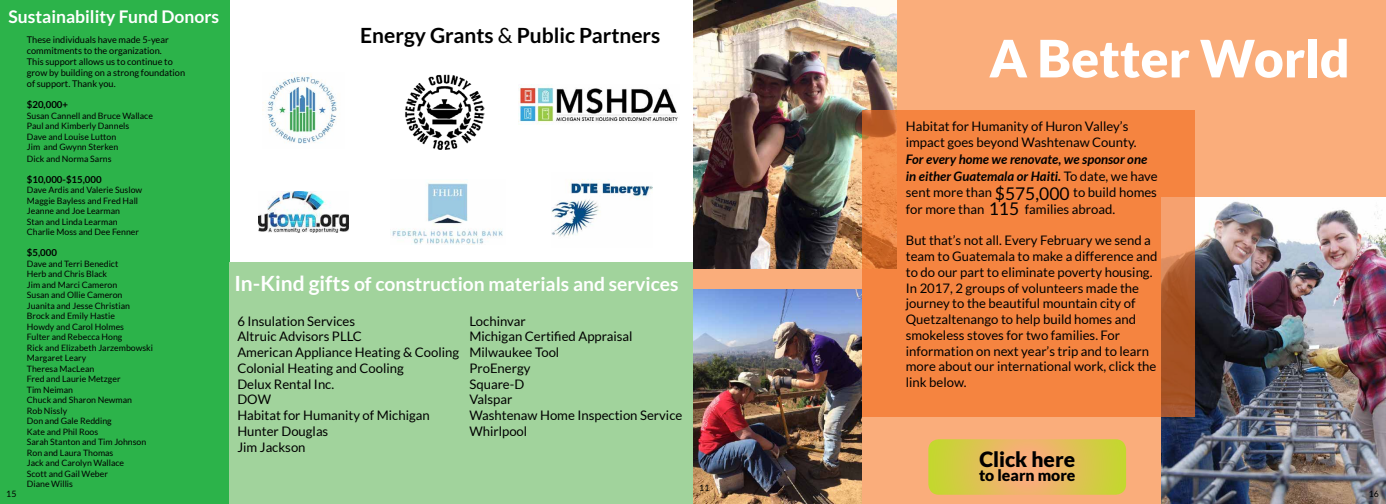
<style>
.page{position:relative;width:1386px;height:504px;background:#fff}
.page>*{position:absolute;margin:0;border:0;box-sizing:border-box;transform-origin:0 0}
.t1{font:900 51.62px "Lato";color:#fff}
.t2{font:700 21px "Lato";color:#000}
.t3{font:900 21px "Lato";color:#000}
.t4{font:700 19.25px "Lato";color:#fff}
.t5{font:700 17.5px "Lato";color:#fff}
.t6{font:17.5px "Lato";color:#000}
.t7{font:900 15.75px "Lato";color:#000}
.t8{font:13.12px/15.8px "Lato";color:#000}
.t9{font:italic 700 13.12px/16.6px "Lato";color:#000}
.t10{font:700 9.62px "Lato";color:#000}
.t11{font:9.19px/11px "Lato";color:#000}
.t12{font:8.75px/10.5px "Lato";color:#000}
.s1{font-weight:400}
.s2{font-weight:400;font-style:normal}
.s3{font-size:21px}
</style>
<div class="page">
<div style="left:0;top:0;width:229px;height:504px;background:#2cb34a"></div>
<div style="left:229px;top:263px;width:464px;height:241px;background:#a1d39c"></div>
<img style="left:259px;top:191px;width:90px;height:42px">
<img style="left:552px;top:179px;width:101px;height:58px">
<img style="left:392px;top:181px;width:111px;height:64px">
<img style="left:405px;top:74px;width:80px;height:76px">
<img style="left:267px;top:75px;width:70px;height:69px">
<img style="left:518px;top:85px;width:160px;height:40px">
<div style="left:693px;top:0;width:693px;height:504px;background:#faad7b"></div>
<img style="left:693px;top:0;width:204px;height:268px">
<img style="left:693px;top:289px;width:169px;height:215px">
<img style="left:1162px;top:198px;width:224px;height:306px">
<svg style="left:862px;top:110px;width:332px;height:306px;background:#ef813f"></svg>
<svg style="left:928px;top:439px;width:198px;height:56px"></svg>
<h3 class="t5" style="left:9px;top:7px;width:212px">Sustainability Fund Donors</h3>
<h2 class="t2" style="left:360px;top:24px;width:302px">Energy Grants <span class="s1">&amp;</span> Public Partners</h2>
<p class="t11" style="left:27px;top:34px;width:160px">These individuals have made 5-year commitments to the organization.<br>This support allows us to continue to grow by building on a strong foundation of support. Thank you.</p>
<p class="t10" style="left:27px;top:99px;width:43px">$20,000+</p>
<p class="t12" style="left:27px;top:110px;width:128px">Susan Cannell and Bruce Wallace<br>Paul and Kimberly Dannels<br>Dave and Louise Lutton<br>Jim and Gwynn Sterken</p>
<p class="t12" style="left:27px;top:153px;width:86px">Dick and Norma Sarns</p>
<p class="t10" style="left:27px;top:174px;width:76px">$10,000-$15,000</p>
<p class="t12" style="left:27px;top:185px;width:117px">Dave Ardis and Valerie Suslow<br>Maggie Bayless and Fred Hall<br>Jeanne and Joe Learman<br>Stan and Linda Learman<br>Charlie Moss and Dee Fenner</p>
<p class="t10" style="left:27px;top:247px;width:32px">$5,000</p>
<p class="t12" style="left:27px;top:258px;width:128px">Dave and Terri Benedict<br>Herb and Chris Black<br>Jim and Marci Cameron<br>Susan and Ollie Cameron<br>Juanita and Jesse Christian<br>Brock and Emily Hastie<br>Howdy and Carol Holmes<br>Fulter and Rebecca Hong<br>Rick and Elizabeth Jarzembowski<br>Margaret Leary<br>Theresa MacLean<br>Fred and Laurie Metzger<br>Tim Neiman<br>Chuck and Sharon Newman<br>Rob Nissly<br>Don and Gale Redding<br>Kate and Phil Roos<br>Sarah Stanton and Tim Johnson<br>Ron and Laura Thomas<br>Jack and Carolyn Wallace<br>Scott and Gail Weber<br>Diane Willis</p>
<h1 class="t1" style="left:989px;top:28px;width:362px">A Better World</h1>
<p class="t8" style="left:906px;top:118px;width:232px;line-height:16.6px">Habitat for Humanity of Huron Valley’s impact goes beyond Washtenaw County.</p>
<p class="t9" style="left:906px;top:151px;width:253px">For every home we renovate, we sponsor one in either Guatemala or Haiti. <span class="s2">To date, we have sent more than</span></p>
<h3 class="t6" style="left:995px;top:184px;width:76px">$575,000</h3>
<p class="t8" style="left:1073px;top:185px;width:85px">to build homes</p>
<h3 class="t6" style="left:989px;top:199px;width:32px">115</h3>
<p class="t8" style="left:906px;top:201px;width:80px">for more than</p>
<p class="t8" style="left:1025px;top:201px;width:92px">families abroad.</p>
<p class="t8" style="left:906px;top:233px;width:253px">But that’s not all. Every February we send a team to Guatemala to make a difference and to do our part to eliminate poverty housing.<br>In 2017, 2 groups of volunteers made the journey to the beautiful mountain city of Quetzaltenango to help build homes and smokeless stoves for two families. For information on next year’s trip and to learn more about our international work, click the link below.</p>
<h3 class="t4" style="left:234px;top:273px;width:446px"><span class="s3">In-Kind gifts</span> of construction materials and services</h3>
<p class="t8" style="left:237px;top:313px;width:223px">6 Insulation Services<br>Altruic Advisors PLLC<br>American Appliance Heating &amp; Cooling<br>Colonial Heating and Cooling<br>Delux Rental Inc.<br>DOW<br>Habitat for Humanity of Michigan<br>Hunter Douglas<br>Jim Jackson</p>
<p class="t8" style="left:469px;top:313px;width:214px">Lochinvar<br>Michigan Certified Appraisal<br>Milwaukee Tool<br>ProEnergy<br>Square-D<br>Valspar<br>Washtenaw Home Inspection Service<br>Whirlpool</p>
<h2 class="t3" style="left:979px;top:447px;width:97px">Click here</h2>
<p class="t7" style="left:979px;top:466px;width:98px">to learn more</p>
<p class="t12" style="left:699px;top:482px;width:12px">11</p>
<p class="t12" style="left:6px;top:489px;width:12px">15</p>
<p class="t12" style="left:1369px;top:489px;width:12px">16</p>
</div>
